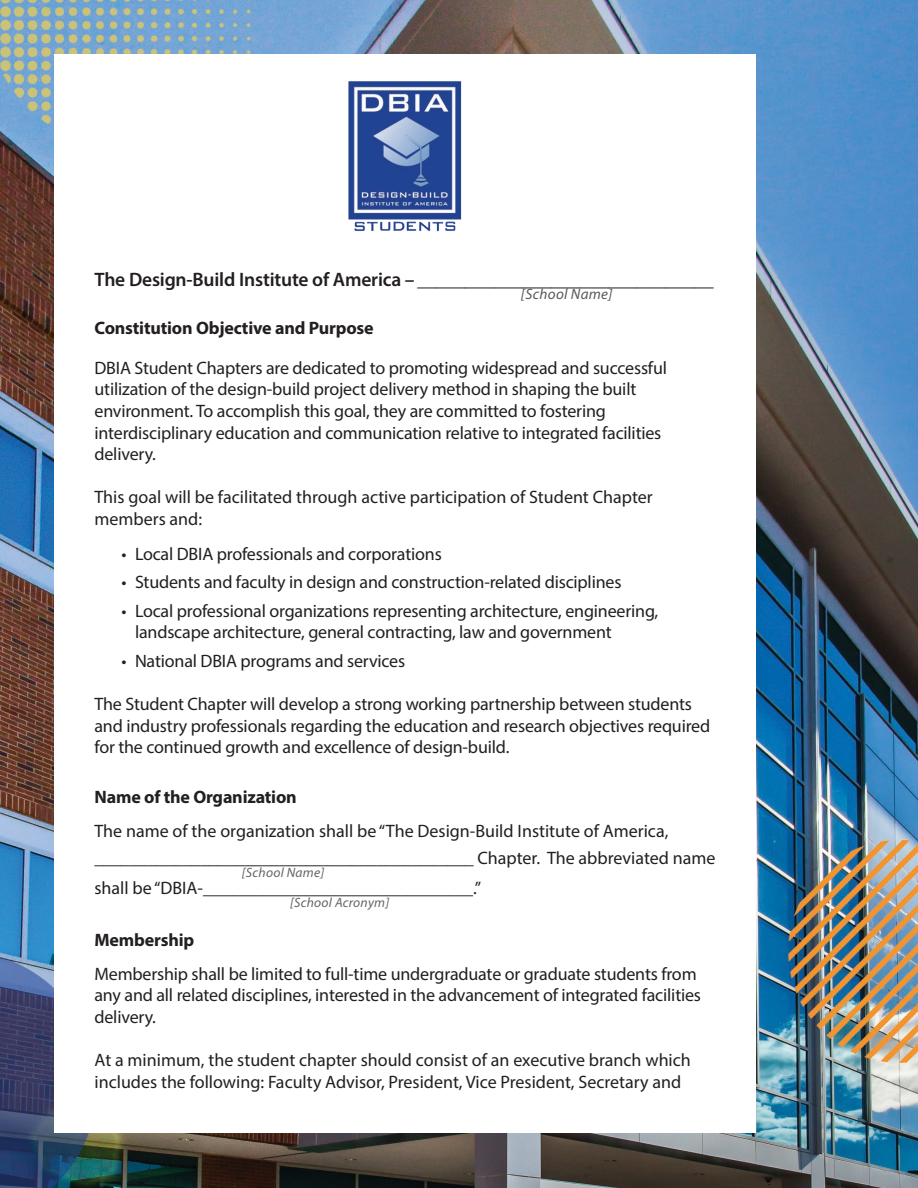
<style>
.page{position:relative;width:918px;height:1188px;background:#fff}
.page>*{position:absolute;margin:0;border:0;box-sizing:border-box;transform-origin:0 0}
.t1{font:600 19.5px "Myriad Pro";letter-spacing:-.01em;color:#231f20}
.t2{font:18px/21.6px "Myriad Pro";letter-spacing:-.01em;color:#231f20}
.t3{font:700 18px "Myriad Pro";letter-spacing:-.01em;color:#231f20}
.t4{font:italic 15px "Myriad Pro";letter-spacing:.02em;color:#58595b}
.t5{font:italic 13.5px "Myriad Pro";letter-spacing:.02em;color:#636466}
.s1{font-style:italic}
</style>
<div class="page">
<img style="left:0;top:0;width:918px;height:1188px">
<div style="left:55px;top:55px;width:701px;height:1078px;background:#fff"></div>
<img style="left:348px;top:81px;width:114px;height:151px">
<p class="t1" style="left:94px;top:267px;width:622px">The Design-Build Institute of America – <span class="s1">_______________________________</span></p>
<p class="t3" style="left:94px;top:316px;width:281px">Constitution Objective and Purpose</p>
<p class="t2" style="left:94px;top:357px;width:574px">DBIA Student Chapters are dedicated to promoting widespread and successful utilization of the design-build project delivery method in shaping the built environment. To accomplish this goal, they are committed to fostering interdisciplinary education and communication relative to integrated facilities delivery.</p>
<p class="t2" style="left:94px;top:486px;width:560px">This goal will be facilitated through active participation of Student Chapter members and:</p>
<p class="t2" style="left:122px;top:543px;width:322px">• Local DBIA professionals and corporations</p>
<p class="t2" style="left:122px;top:571px;width:502px">• Students and faculty in design and construction-related disciplines</p>
<p class="t2" style="left:135px;top:600px;width:525px;text-indent:-14px">• Local professional organizations representing architecture, engineering, landscape architecture, general contracting, law and government</p>
<p class="t2" style="left:122px;top:650px;width:285px">• National DBIA programs and services</p>
<p class="t2" style="left:94px;top:693px;width:617px">The Student Chapter will develop a strong working partnership between students and industry professionals regarding the education and research objectives required for the continued growth and excellence of design-build.</p>
<p class="t3" style="left:94px;top:785px;width:204px">Name of the Organization</p>
<p class="t2" style="left:94px;top:817px;width:623px;line-height:27px">The name of the organization shall be “The Design-Build Institute of America, ___________________________________________ Chapter. The abbreviated name</p>
<p class="t2" style="left:94px;top:877px;width:388px">shall be “DBIA-______________________________.”</p>
<p class="t3" style="left:94px;top:928px;width:101px">Membership</p>
<p class="t2" style="left:94px;top:963px;width:608px">Membership shall be limited to full-time undergraduate or graduate students from any and all related disciplines, interested in the advancement of integrated facilities delivery.</p>
<p class="t2" style="left:94px;top:1049px;width:598px">At a minimum, the student chapter should consist of an executive branch which includes the following: Faculty Advisor, President, Vice President, Secretary and</p>
<p class="t4" style="left:521px;top:284px;width:93px">[School Name]</p>
<p class="t5" style="left:242px;top:864px;width:84px">[School Name]</p>
<p class="t5" style="left:290px;top:894px;width:101px">[School Acronym]</p>
</div>
